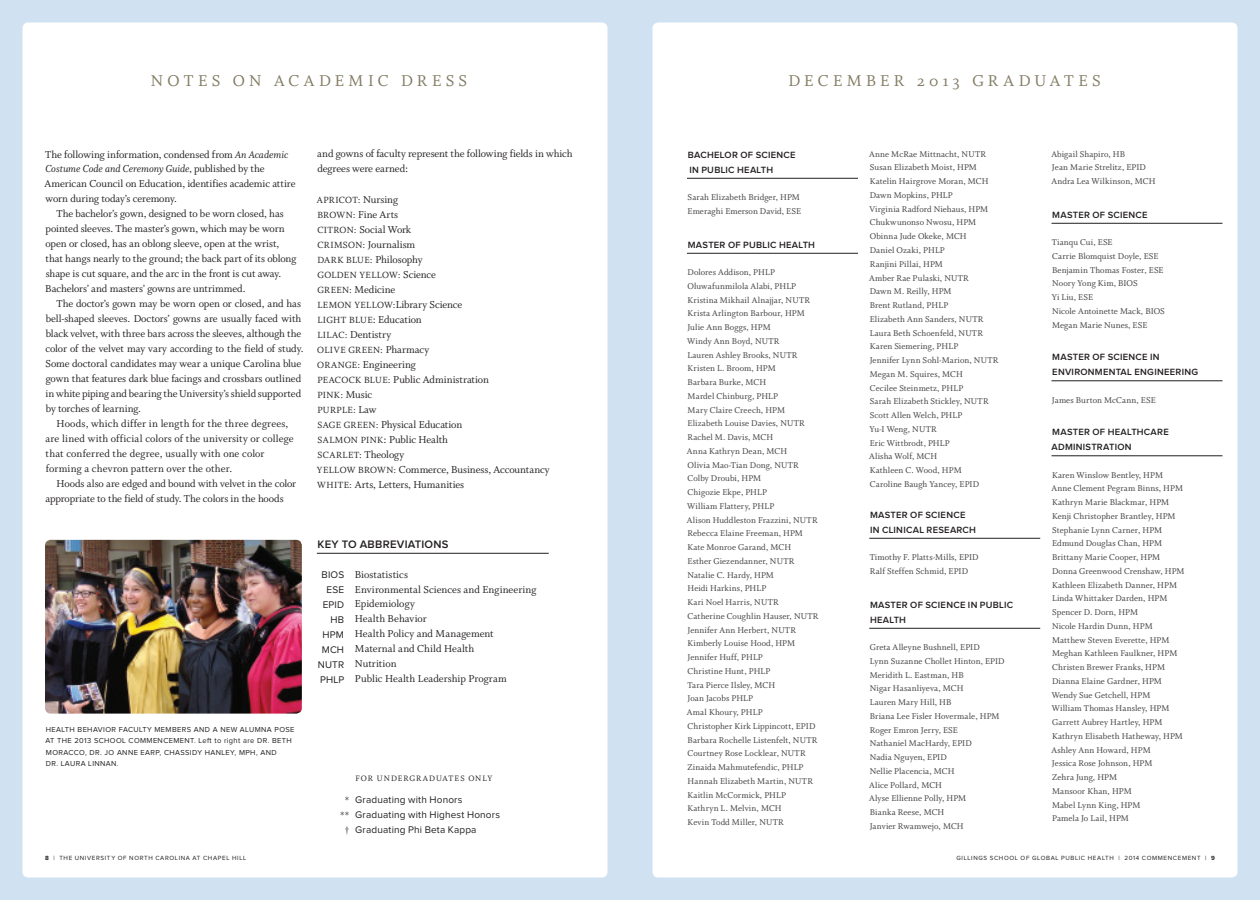
<style>
.page{position:relative;width:1260px;height:900px;background:#fff}
.page>*{position:absolute;margin:0;border:0;box-sizing:border-box;transform-origin:0 0}
.t1{font:17.5px "Whitman Roman Os F";letter-spacing:.245em;color:#817a61}
.t2{font:11.25px/15px "Whitman Roman Os F";letter-spacing:-.005em;color:#231f20}
.t3{font:11.25px "Whitman Italic Os F";letter-spacing:-.005em;color:#231f20}
.t4{font:600 11.25px "Proxima Nova";letter-spacing:.02em;color:#231f20}
.t5{font:10px/15px "Proxima Nova";letter-spacing:.015em;color:#231f20;text-align:right}
.t6{font:10px/15px "Whitman Roman Os F";letter-spacing:.04em;color:#231f20}
.t7{font:9.38px/13.8px "Whitman Roman Os F";letter-spacing:.015em;color:#3e3e3f}
.t8{font:600 9.38px/15px "Proxima Nova";letter-spacing:.03em;color:#231f20}
.t9{font:8.75px "Whitman Roman Os F";letter-spacing:.115em;color:#231f20}
.t10{font:7.5px/11.2px "Proxima Nova";letter-spacing:.05em;color:#231f20}
.t11{font:6.25px "Proxima Nova";letter-spacing:.105em;color:#231f20}
.s1{font-family:"Whitman Italic Os F"}
.s2{font-family:"Whitman Roman Os F"}
.s3{font-size:11.25px}
.s4{font-size:10px}
.s5{font-weight:700}
</style>
<div class="page">
<div style="left:630px;top:0;width:630px;height:900px;background:#d0e1f2"></div>
<div style="left:0;top:0;width:630px;height:900px;background:#d0e1f2"></div>
<div style="left:652px;top:22px;width:586px;height:856px;background:#fff;border-radius:6px"></div>
<div style="left:22px;top:22px;width:586px;height:856px;background:#fff;border-radius:6px"></div>
<hr style="left:687px;top:178px;width:171px;height:1px;background:#231f20">
<hr style="left:687px;top:253px;width:171px;height:1px;background:#231f20">
<hr style="left:869px;top:538px;width:171px;height:1px;background:#231f20">
<hr style="left:869px;top:628px;width:171px;height:1px;background:#231f20">
<hr style="left:1052px;top:223px;width:171px;height:1px;background:#231f20">
<hr style="left:1052px;top:381px;width:171px;height:1px;background:#231f20">
<hr style="left:1052px;top:456px;width:171px;height:1px;background:#231f20">
<hr style="left:317px;top:553px;width:232px;height:1px;background:#231f20">
<img style="left:45px;top:540px;width:257px;height:174px">
<h1 class="t1" style="left:151px;top:71px;width:318px">NOTES ON ACADEMIC DRESS</h1>
<p class="t2" style="left:45px;top:147px;width:245px">The following information, condensed from <span class="s1">An Academic</span></p>
<p class="t3" style="left:45px;top:163px;width:221px">Costume Code and Ceremony Guide, <span class="s2">published by the</span></p>
<p class="t2" style="left:45px;top:177px;width:253px">American Council on Education, identifies academic attire worn during today’s ceremony.</p>
<p class="t2" style="left:45px;top:207px;width:252px;text-indent:11px">The bachelor’s gown, designed to be worn closed, has pointed sleeves. The master’s gown, which may be worn open or closed, has an oblong sleeve, open at the wrist, that hangs nearly to the ground; the back part of its oblong shape is cut square, and the arc in the front is cut away.<br>Bachelors’ and masters’ gowns are untrimmed.</p>
<p class="t2" style="left:45px;top:297px;width:260px;text-indent:11px">The doctor’s gown may be worn open or closed, and has bell-shaped sleeves. Doctors’ gowns are usually faced with black velvet, with three bars across the sleeves, although the color of the velvet may vary according to the field of study.<br>Some doctoral candidates may wear a unique Carolina blue gown that features dark blue facings and crossbars outlined in white piping and bearing the University’s shield supported by torches of learning.</p>
<p class="t2" style="left:45px;top:417px;width:250px;text-indent:11px">Hoods, which differ in length for the three degrees, are lined with official colors of the university or college that conferred the degree, usually with one color forming a chevron pattern over the other.</p>
<p class="t2" style="left:45px;top:477px;width:252px;text-indent:11px">Hoods also are edged and bound with velvet in the color appropriate to the field of study. The colors in the hoods</p>
<p class="t2" style="left:317px;top:147px;width:257px">and gowns of faculty represent the following fields in which degrees were earned:</p>
<p class="t6" style="left:317px;top:192px;width:83px">APRICOT: <span class="s3">Nursing</span></p>
<p class="t2" style="left:317px;top:207px;width:107px"><span class="s4">BROWN:</span> Fine Arts<br><span class="s4">CITRON:</span> Social Work<br><span class="s4">CRIMSON:</span> Journalism<br><span class="s4">DARK BLUE:</span> Philosophy</p>
<p class="t6" style="left:317px;top:267px;width:120px">GOLDEN YELLOW: <span class="s3">Science</span></p>
<p class="t2" style="left:317px;top:282px;width:147px"><span class="s4">GREEN:</span> Medicine<br><span class="s4">LEMON YELLOW:</span>Library Science<br><span class="s4">LIGHT BLUE</span>: Education<br><span class="s4">LILAC:</span> Dentistry</p>
<p class="t6" style="left:317px;top:342px;width:114px">OLIVE GREEN: <span class="s3">Pharmacy</span></p>
<p class="t2" style="left:317px;top:357px;width:173px"><span class="s4">ORANGE:</span> Engineering<br><span class="s4">PEACOCK BLUE:</span> Public Administration</p>
<p class="t6" style="left:317px;top:387px;width:61px">PINK: <span class="s3">Music<br></span>PURPLE: <span class="s3">Law</span></p>
<p class="t2" style="left:317px;top:417px;width:146px"><span class="s4">SAGE GREEN:</span> Physical Education<br><span class="s4">SALMON PINK</span>: Public Health</p>
<p class="t6" style="left:317px;top:447px;width:89px">SCARLET: <span class="s3">Theology</span></p>
<p class="t2" style="left:317px;top:462px;width:235px"><span class="s4">YELLOW BROWN:</span> Commerce, Business, Accountancy<br><span class="s4">WHITE:</span> Arts, Letters, Humanities</p>
<p class="t4" style="left:318px;top:539px;width:132px">KEY TO ABBREVIATIONS</p>
<p class="t2" style="left:355px;top:567px;width:183px">Biostatistics<br>Environmental Sciences and Engineering<br>Epidemiology<br>Health Behavior<br>Health Policy and Management<br>Maternal and Child Health<br>Nutrition<br>Public Health Leadership Program</p>
<p class="t5" style="left:318px;top:567px;width:28px">BIOS<br>ESE<br>EPID<br>HB<br>HPM<br>MCH<br>NUTR<br>PHLP</p>
<p class="t10" style="left:45px;top:724px;width:251px">HEALTH BEHAVIOR FACULTY MEMBERS AND A NEW ALUMNA POSE AT THE 2013 SCHOOL COMMENCEMENT. Left to right are DR. BETH MORACCO, DR. JO ANNE EARP, CHASSIDY HANLEY, MPH, AND<br>DR. LAURA LINNAN.</p>
<p class="t9" style="left:356px;top:774px;width:138px">FOR UNDERGRADUATES ONLY</p>
<p class="t5" style="left:355px;top:792px;width:146px;text-align:left">Graduating with Honors<br>Graduating with Highest Honors<br>Graduating Phi Beta Kappa</p>
<p class="t6" style="left:340px;top:792px;width:11px;text-align:center">* ** †</p>
<h1 class="t1" style="left:789px;top:71px;width:314px">DECEMBER 2013 GRADUATES</h1>
<p class="t8" style="left:688px;top:147px;width:109px">BACHELOR OF SCIENCE<br>IN PUBLIC HEALTH</p>
<p class="t7" style="left:688px;top:190px;width:115px">Sarah Elizabeth Bridger, HPM<br>Emeraghi Emerson David, ESE</p>
<p class="t8" style="left:688px;top:237px;width:129px">MASTER OF PUBLIC HEALTH</p>
<p class="t7" style="left:687px;top:265px;width:133px">Dolores Addison, PHLP<br>Oluwafunmilola Alabi, PHLP<br>Kristina Mikhail Alnajjar, NUTR<br>Krista Arlington Barbour, HPM<br>Julie Ann Boggs, HPM<br>Windy Ann Boyd, NUTR<br>Lauren Ashley Brooks, NUTR<br>Kristen L. Broom, HPM<br>Barbara Burke, MCH<br>Mardel Chinburg, PHLP<br>Mary Claire Creech, HPM<br>Elizabeth Louise Davies, NUTR<br>Rachel M. Davis, MCH<br>Anna Kathryn Dean, MCH<br>Olivia Mao-Tian Dong, NUTR<br>Colby Droubi, HPM<br>Chigozie Ekpe, PHLP<br>William Flattery, PHLP<br>Alison Huddleston Frazzini, NUTR<br>Rebecca Elaine Freeman, HPM<br>Kate Monroe Garand, MCH<br>Esther Giezendanner, NUTR<br>Natalie C. Hardy, HPM<br>Heidi Harkins, PHLP<br>Kari Noel Harris, NUTR<br>Catherine Coughlin Hauser, NUTR<br>Jennifer Ann Herbert, NUTR<br>Kimberly Louise Hood, HPM<br>Jennifer Huff, PHLP<br>Christine Hunt, PHLP<br>Tara Pierce Ilsley, MCH<br>Joan Jacobs PHLP<br>Amal Khoury, PHLP<br>Christopher Kirk Lippincott, EPID<br>Barbara Rochelle Listenfelt, NUTR<br>Courtney Rose Locklear, NUTR<br>Zinaida Mahmutefendic, PHLP<br>Hannah Elizabeth Martin, NUTR<br>Kaitlin McCormick, PHLP<br>Kathryn L. Melvin, MCH<br>Kevin Todd Miller, NUTR</p>
<p class="t7" style="left:869px;top:147px;width:131px">Anne McRae Mittnacht, NUTR<br>Susan Elizabeth Moist, HPM<br>Katelin Hairgrove Moran, MCH<br>Dawn Mopkins, PHLP<br>Virginia Radford Niehaus, HPM<br>Chukwunonso Nwosu, HPM<br>Obinna Jude Okeke, MCH<br>Daniel Ozaki, PHLP<br>Ranjini Pillai, HPM<br>Amber Rae Pulaski, NUTR<br>Dawn M. Reilly, HPM<br>Brent Rutland, PHLP<br>Elizabeth Ann Sanders, NUTR<br>Laura Beth Schoenfeld, NUTR<br>Karen Siemering, PHLP<br>Jennifer Lynn Sohl-Marion, NUTR<br>Megan M. Squires, MCH<br>Cecilee Steinmetz, PHLP<br>Sarah Elizabeth Stickley, NUTR<br>Scott Allen Welch, PHLP<br>Yu-I Weng, NUTR<br>Eric Wittbrodt, PHLP<br>Alisha Wolf, MCH<br>Kathleen C. Wood, HPM<br>Caroline Baugh Yancey, EPID</p>
<p class="t8" style="left:870px;top:507px;width:108px">MASTER OF SCIENCE<br>IN CLINICAL RESEARCH</p>
<p class="t7" style="left:870px;top:551px;width:110px">Timothy F. Platts-Mills, EPID<br>Ralf Steffen Schmid, EPID</p>
<p class="t8" style="left:870px;top:597px;width:145px">MASTER OF SCIENCE IN PUBLIC<br>HEALTH</p>
<p class="t7" style="left:869px;top:641px;width:137px">Greta Alleyne Bushnell, EPID<br>Lynn Suzanne Chollet Hinton, EPID<br>Meridith L. Eastman, HB<br>Nigar Hasanliyeva, MCH<br>Lauren Mary Hill, HB<br>Briana Lee Fisler Hovermale, HPM<br>Roger Emron Jerry, ESE<br>Nathaniel MacHardy, EPID<br>Nadia Nguyen, EPID<br>Nellie Placencia, MCH<br>Alice Pollard, MCH<br>Alyse Ellienne Polly, HPM<br>Bianka Reese, MCH<br>Janvier Rwamwejo, MCH</p>
<p class="t7" style="left:1051px;top:147px;width:106px">Abigail Shapiro, HB<br>Jean Marie Strelitz, EPID<br>Andra Lea Wilkinson, MCH</p>
<p class="t8" style="left:1052px;top:207px;width:97px">MASTER OF SCIENCE</p>
<p class="t7" style="left:1052px;top:235px;width:115px">Tianqu Cui, ESE<br>Carrie Blomquist Doyle, ESE<br>Benjamin Thomas Foster, ESE<br>Noory Yong Kim, BIOS<br>Yi Liu, ESE<br>Nicole Antoinette Mack, BIOS<br>Megan Marie Nunes, ESE</p>
<p class="t8" style="left:1052px;top:350px;width:147px">MASTER OF SCIENCE IN<br>ENVIRONMENTAL ENGINEERING</p>
<p class="t7" style="left:1052px;top:393px;width:105px">James Burton McCann, ESE</p>
<p class="t8" style="left:1052px;top:425px;width:119px">MASTER OF HEALTHCARE<br>ADMINISTRATION</p>
<p class="t7" style="left:1051px;top:468px;width:135px">Karen Winslow Bentley, HPM<br>Anne Clement Pegram Binns, HPM<br>Kathryn Marie Blackmar, HPM<br>Kenji Christopher Brantley, HPM<br>Stephanie Lynn Carner, HPM<br>Edmund Douglas Chan, HPM<br>Brittany Marie Cooper, HPM<br>Donna Greenwood Crenshaw, HPM<br>Kathleen Elizabeth Danner, HPM<br>Linda Whittaker Darden, HPM<br>Spencer D. Dorn, HPM<br>Nicole Hardin Dunn, HPM<br>Matthew Steven Everette, HPM<br>Meghan Kathleen Faulkner, HPM<br>Christen Brewer Franks, HPM<br>Dianna Elaine Gardner, HPM<br>Wendy Sue Getchell, HPM<br>William Thomas Hansley, HPM<br>Garrett Aubrey Hartley, HPM<br>Kathryn Elisabeth Hatheway, HPM<br>Ashley Ann Howard, HPM<br>Jessica Rose Johnson, HPM<br>Zehra Jung, HPM<br>Mansoor Khan, HPM<br>Mabel Lynn King, HPM<br>Pamela Jo Lail, HPM</p>
<p class="t11" style="left:45px;top:855px;width:203px"><span class="s5">8</span> | THE UNIVERSITY OF NORTH CAROLINA AT CHAPEL HILL</p>
<p class="t11" style="left:956px;top:855px;width:260px">GILLINGS SCHOOL OF GLOBAL PUBLIC HEALTH | 2014 COMMENCEMENT | <span class="s5">9</span></p>
</div>
